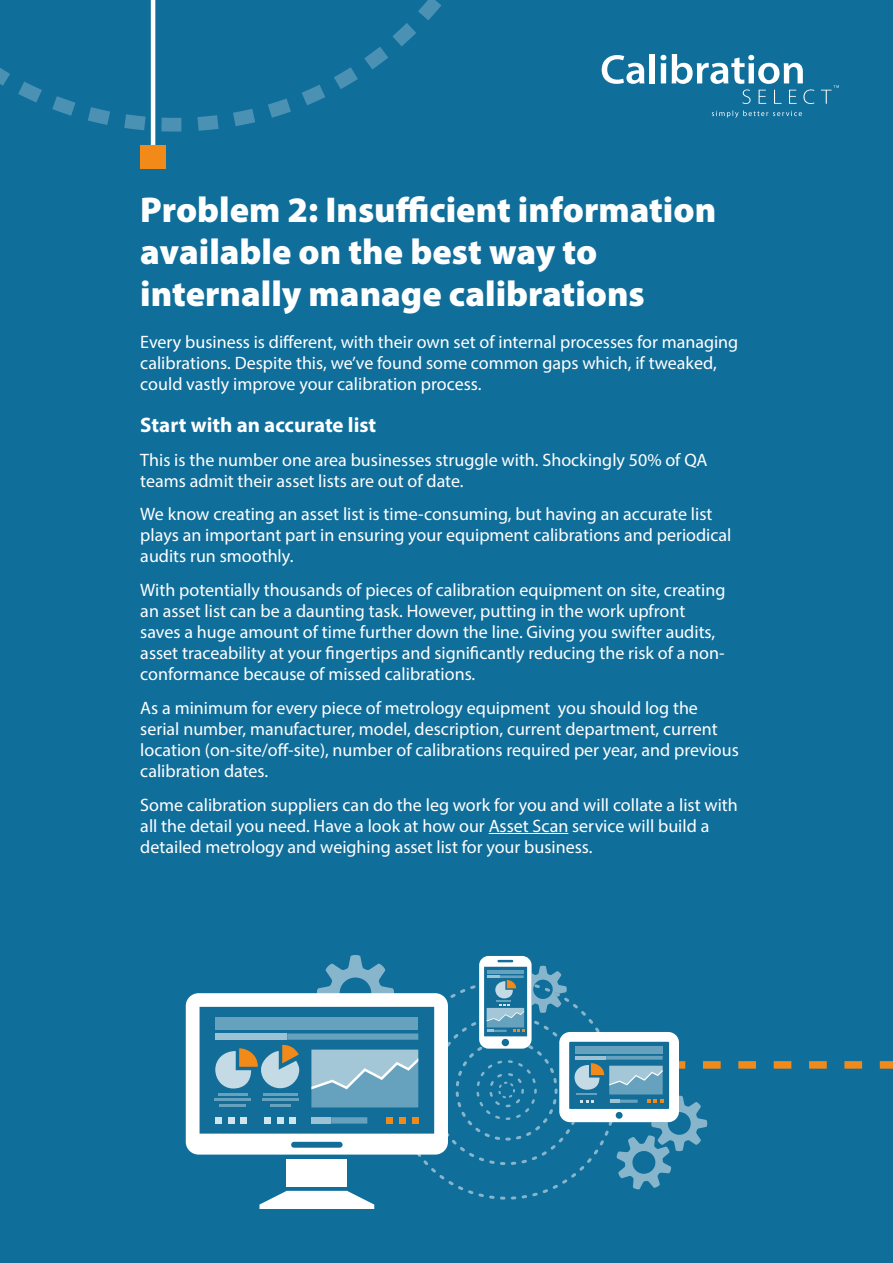
<style>
.page{position:relative;width:893px;height:1263px;background:#106e9b}
.page>*{position:absolute;margin:0;border:0;box-sizing:border-box;transform-origin:0 0}
.t1{font:900 36px/42px "Myriad Pro";color:#fff}
.t2{font:700 21px "Myriad Pro";color:#fff}
.t3{font:18px/21px "Myriad Pro";color:#fff}
</style>
<div class="page">
<hr style="left:489px;top:833px;width:79px;height:1px;background:#fff">
<svg style="left:0;top:0;width:442px;height:132px"></svg>
<svg style="left:186px;top:955px;width:707px;height:254px"></svg>
<svg style="left:712px;top:110px;width:90px;height:8px"></svg>
<svg style="left:602px;top:55px;width:42px;height:29px"></svg>
<div style="left:650px;top:54px;width:5px;height:29px;background:#fff"></div>
<svg style="left:660px;top:55px;width:6px;height:28px"></svg>
<svg style="left:672px;top:54px;width:167px;height:50px"></svg>
<hr style="left:151px;top:0;width:4px;height:157px;background:#fff">
<div style="left:140px;top:146px;width:26px;height:23px;background:#f28a19"></div>
<p class="t1" style="left:140px;top:187px;width:577px">Problem 2: Insufficient information available on the best way to internally manage calibrations</p>
<p class="t3" style="left:140px;top:331px;width:599px">Every business is different, with their own set of internal processes for managing calibrations. Despite this, we’ve found some common gaps which, if tweaked, could vastly improve your calibration process.</p>
<p class="t2" style="left:140px;top:411px;width:237px">Start with an accurate list</p>
<p class="t3" style="left:140px;top:449px;width:569px">This is the number one area businesses struggle with. Shockingly 50% of QA teams admit their asset lists are out of date.</p>
<p class="t3" style="left:140px;top:503px;width:593px">We know creating an asset list is time-consuming, but having an accurate list plays an important part in ensuring your equipment calibrations and periodical audits run smoothly.</p>
<p class="t3" style="left:140px;top:579px;width:587px">With potentially thousands of pieces of calibration equipment on site, creating an asset list can be a daunting task. However, putting in the work upfront saves a huge amount of time further down the line. Giving you swifter audits, asset traceability at your fingertips and significantly reducing the risk of a non&shy;conformance because of missed calibrations.</p>
<p class="t3" style="left:140px;top:697px;width:600px">As a minimum for every piece of metrology equipment you should log the serial number, manufacturer, model, description, current department, current location (on-site/off-site), number of calibrations required per year, and previous calibration dates.</p>
<p class="t3" style="left:140px;top:794px;width:599px">Some calibration suppliers can do the leg work for you and will collate a list with all the detail you need. Have a look at how our Asset Scan service will build a detailed metrology and weighing asset list for your business.</p>
</div>
